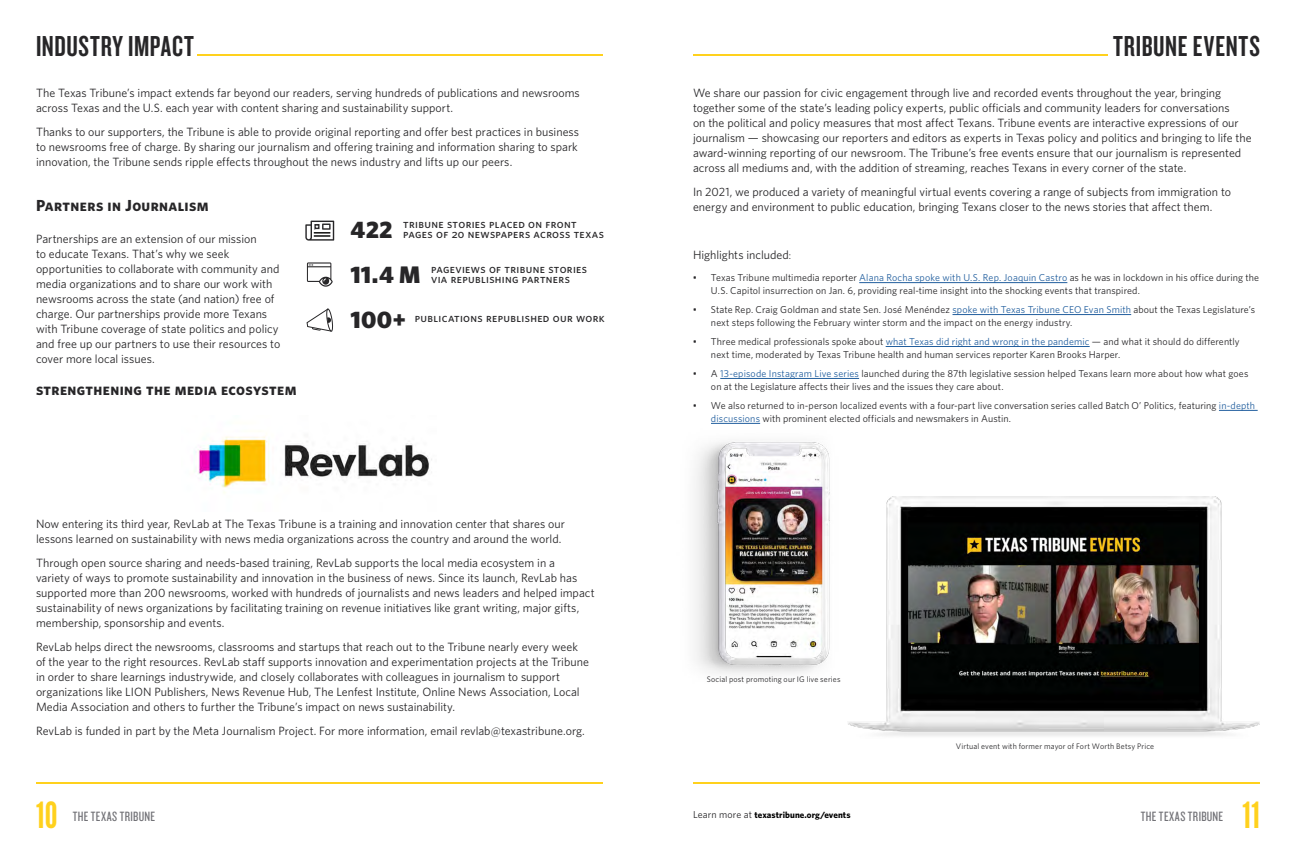
<style>
.page{position:relative;width:1296px;height:864px;background:#fff}
.page>*{position:absolute;margin:0;border:0;box-sizing:border-box;transform-origin:0 0}
.t1{font:36px "League Gothic";color:#ffd11d}
.t2{font:30px "Knockout HTF48 Featherweight";letter-spacing:.025em;color:#272628}
.t3{font:16px "Whitney Bold SC";letter-spacing:.025em;color:#272628}
.t4{font:14px "Knockout HTF28 Junior Featherwt";letter-spacing:.03em;color:#717176}
.t5{font:12px/15px "Whitney";color:#272628}
.t6{font:12px/10px "Whitney Medium SC";letter-spacing:.025em;color:#272628}
.t7{font:10px/13px "Whitney";letter-spacing:.01em;color:#272628}
.t8{font:700 9px "Whitney";letter-spacing:.01em;color:#000}
.t9{font:8px "Whitney";letter-spacing:.015em;color:#272628}
.s1{font-family:"Whitney";font-weight:900;font-size:24px}
.s2{font-size:10px}
.s3{color:#215e9e}
.s4{color:#282629}
.s5{font-weight:400;font-size:10px;color:#272628}
</style>
<div class="page">
<hr style="left:198px;top:55px;width:405px;height:1px;background:#ffd11d">
<hr style="left:36px;top:782px;width:567px;height:1px;background:#ffd11d">
<hr style="left:859px;top:282px;width:208px;height:1px;background:#215e9e">
<hr style="left:953px;top:314px;width:178px;height:1px;background:#215e9e">
<hr style="left:886px;top:346px;width:204px;height:1px;background:#215e9e">
<hr style="left:720px;top:378px;width:139px;height:1px;background:#215e9e">
<hr style="left:1219px;top:410px;width:39px;height:1px;background:#215e9e">
<hr style="left:693px;top:55px;width:415px;height:1px;background:#ffd11d">
<hr style="left:693px;top:782px;width:567px;height:1px;background:#ffd11d">
<img style="left:695px;top:422px;width:135px;height:252px">
<svg style="left:305px;top:221px;width:29px;height:20px"></svg>
<svg style="left:307px;top:262px;width:26px;height:25px"></svg>
<svg style="left:306px;top:308px;width:27px;height:24px"></svg>
<img style="left:194px;top:436px;width:238px;height:57px">
<img style="left:848px;top:497px;width:412px;height:239px">
<img style="left:909px;top:518px;width:290px;height:181px">
<h2 class="t2" style="left:36px;top:31px;width:159px">INDUSTRY IMPACT</h2>
<p class="t5" style="left:36px;top:85px;width:545px">The Texas Tribune’s impact extends far beyond our readers, serving hundreds of publications and newsrooms across Texas and the U.S. each year with content sharing and sustainability support.</p>
<p class="t5" style="left:36px;top:124px;width:545px;text-align:justify">Thanks to our supporters, the Tribune is able to provide original reporting and offer best practices in business to newsrooms free of charge. By sharing our journalism and offering training and information sharing to spark innovation, the Tribune sends ripple effects throughout the news industry and lifts up our peers.</p>
<h3 class="t3" style="left:36px;top:196px;width:174px">Partners in Journalism</h3>
<p class="t5" style="left:36px;top:231px;width:246px">Partnerships are an extension of our mission<br>to educate Texans. That’s why we seek opportunities to collaborate with community and media organizations and to share our work with newsrooms across the state (and nation) free of charge. Our partnerships provide more Texans with Tribune coverage of state politics and policy and free up our partners to use their resources to cover more local issues.</p>
<h3 class="t3" style="left:36px;top:379px;width:262px">strengthening the media ecosystem</h3>
<p class="t6" style="left:403px;top:218px;width:202px;text-indent:-53px"><span class="s1">422</span> tribune stories placed on front pages of 20 newspapers across texas</p>
<p class="t6" style="left:431px;top:264px;width:157px;text-indent:-81px"><span class="s1">11.4 M</span> pageviews of tribune stories via republishing partners</p>
<p class="t6" style="left:351px;top:312px;width:256px"><span class="s1">100+</span> publications republished our work</p>
<p class="t5" style="left:36px;top:516px;width:530px">Now entering its third year, RevLab at The Texas Tribune is a training and innovation center that shares our lessons learned on sustainability with news media organizations across the country and around the world.</p>
<p class="t5" style="left:36px;top:555px;width:560px">Through open source sharing and needs-based training, RevLab supports the local media ecosystem in a<br>variety of ways to promote sustainability and innovation in the business of news. Since its launch, RevLab has supported more than 200 newsrooms, worked with hundreds of journalists and news leaders and helped impact sustainability of news organizations by facilitating training on revenue initiatives like grant writing, major gifts, membership, sponsorship and events.</p>
<p class="t5" style="left:36px;top:639px;width:554px">RevLab helps direct the newsrooms, classrooms and startups that reach out to the Tribune nearly every week of the year to the right resources. RevLab staff supports innovation and experimentation projects at the Tribune in order to share learnings industrywide, and closely collaborates with colleagues in journalism to support organizations like LION Publishers, News Revenue Hub, The Lenfest Institute, Online News Association, Local Media Association and others to further the Tribune’s impact on news sustainability.</p>
<p class="t5" style="left:36px;top:723px;width:550px">RevLab is funded in part by the Meta Journalism Project. For more information, email revlab@texastribune.org.</p>
<h2 class="t2" style="left:1113px;top:31px;width:148px">TRIBUNE EVENTS</h2>
<p class="t5" style="left:693px;top:85px;width:560px">We share our passion for civic engagement through live and recorded events throughout the year, bringing together some of the state’s leading policy experts, public officials and community leaders for conversations<br>on the political and policy measures that most affect Texans. Tribune events are interactive expressions of our journalism — showcasing our reporters and editors as experts in Texas policy and politics and bringing to life the award-winning reporting of our newsroom. The Tribune’s free events ensure that our journalism is represented across all mediums and, with the addition of streaming, reaches Texans in every corner of the state.</p>
<p class="t5" style="left:693px;top:184px;width:540px">In 2021, we produced a variety of meaningful virtual events covering a range of subjects from immigration to energy and environment to public education, bringing Texans closer to the news stories that affect them.</p>
<p class="t5" style="left:693px;top:247px;width:100px">Highlights included<span class="s2">:</span></p>
<p class="t7" style="left:711px;top:271px;width:550px;text-indent:-18px">• Texas Tribune multimedia reporter <span class="s3">Alana Rocha spoke with U.S. Rep. Joaquin Castro</span> as he was in lockdown in his office during the<br>U.S. Capitol insurrection on Jan. 6, providing real-time insight into the shocking events that transpired.</p>
<p class="t7" style="left:711px;top:303px;width:546px;text-indent:-18px">• State Rep. Craig Goldman and <span class="s4">state Sen. José Menéndez</span> <span class="s3">spoke with Texas Tribune CEO Evan Smith</span> about the Texas Legislature’s next steps following the February winter storm and the impact on the energy industry.</p>
<p class="t7" style="left:711px;top:335px;width:530px;text-indent:-18px">• Three medical professionals spoke about <span class="s3">what Texas did right and wrong in the pandemic</span> — and what it should do differently next time, moderated by Texas Tribune health and human services reporter Karen Brooks Harper.</p>
<p class="t7" style="left:711px;top:367px;width:539px;text-indent:-18px">• A <span class="s3">13-episode Instagram Live series</span> launched during the 87th legislative session helped Texans learn more about how what goes on at the Legislature affects their lives and the issues they care about.</p>
<p class="t7" style="left:711px;top:399px;width:546px;text-indent:-18px">• We also returned to in-person localized events with a four-part live conversation series called Batch O’ Politics, featuring <span class="s3">in-depth discussions</span> with prominent elected officials and newsmakers in Austin.</p>
<p class="t9" style="left:707px;top:674px;width:135px">Social post promoting our IG live series</p>
<p class="t9" style="left:956px;top:741px;width:200px">Virtual event with former mayor of Fort Worth Betsy Price</p>
<h1 class="t1" style="left:36px;top:793px;width:23px">10</h1>
<p class="t4" style="left:1141px;top:809px;width:84px">THE TEXAS TRIBUNE</p>
<h1 class="t1" style="left:1242px;top:793px;width:19px">11</h1>
<p class="t8" style="left:693px;top:809px;width:159px"><span class="s5">Learn more at</span> texastribune.org/events</p>
<p class="t4" style="left:73px;top:809px;width:84px">THE TEXAS TRIBUNE</p>
</div>
